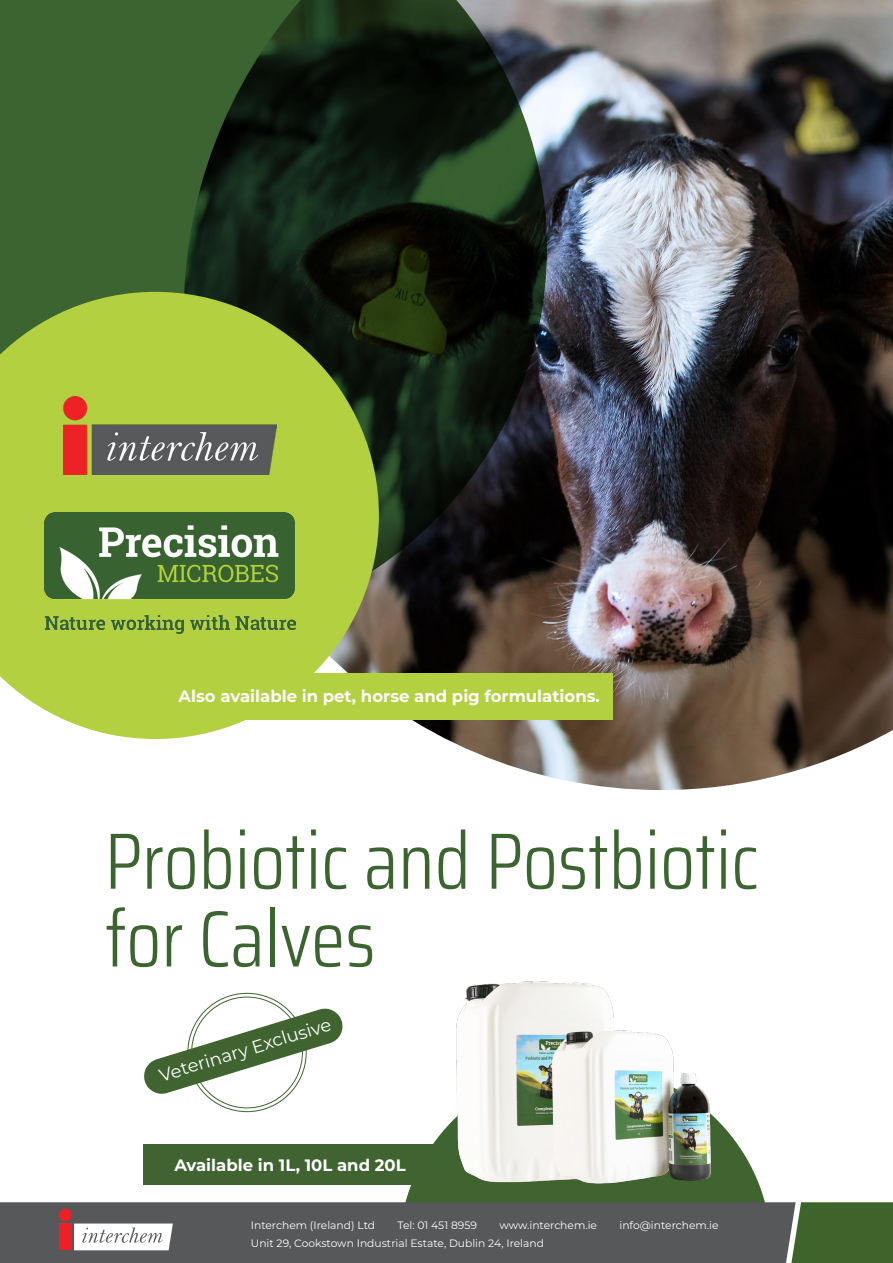
<style>
.page{position:relative;width:893px;height:1263px;background:#fff}
.page>*{position:absolute;margin:0;border:0;box-sizing:border-box;transform-origin:0 0}
.t1{font:300 79.65px "Saira Condensed";color:#3c6430}
.t2{font:18px "Montserrat";color:#fff}
.t3{font:700 16.5px "Montserrat";color:#fff}
.t4{font:10.65px "Montserrat";color:#fff}
</style>
<div class="page">
<svg style="left:399px;top:1133px;width:42px;height:69px"></svg>
<svg style="left:144px;top:1006px;width:199px;height:90px"></svg>
<img style="left:379px;top:0;width:514px;height:790px">
<svg style="left:0;top:0;width:547px;height:634px;background:#23361f"></svg>
<svg style="left:0;top:292px;width:379px;height:447px;background:#a1bb46"></svg>
<img style="left:45px;top:513px;width:251px;height:120px">
<img style="left:64px;top:396px;width:212px;height:78px">
<div style="left:0;top:1202px;width:791px;height:61px;background:#56585a"></div>
<svg style="left:791px;top:1202px;width:102px;height:61px;background:#466a35"></svg>
<div style="left:59px;top:1224px;width:12px;height:26px;background:#ee2026"></div>
<div style="left:59px;top:1208px;width:13px;height:13px;background:#ee2026;border-radius:50%"></div>
<svg style="left:74px;top:1223px;width:99px;height:27px"></svg>
<div style="left:144px;top:1145px;width:297px;height:40px;background:#3f6431"></div>
<div style="left:144px;top:673px;width:469px;height:47px;background:#b2d040"></div>
<img style="left:441px;top:981px;width:328px;height:279px">
<p class="t3" style="left:179px;top:684px;width:423px">Also available in pet, horse and pig formulations.</p>
<p class="t1" style="left:105px;top:802px;width:656px">Probiotic and Postbiotic</p>
<p class="t1" style="left:105px;top:880px;width:272px">for Calves</p>
<p class="t2" style="left:156px;top:1064px;width:180px;rotate:-17deg">Veterinary Exclusive</p>
<p class="t3" style="left:174px;top:1153px;width:233px">Available in 1L, 10L and 20L</p>
<p class="t4" style="left:251px;top:1218px;width:126px">Interchem (Ireland) Ltd</p>
<p class="t4" style="left:398px;top:1218px;width:81px">Tel: 01 451 8959</p>
<p class="t4" style="left:499px;top:1218px;width:99px">www.interchem.ie</p>
<p class="t4" style="left:619px;top:1218px;width:101px">info@interchem.ie</p>
<p class="t4" style="left:251px;top:1236px;width:295px">Unit 29, Cookstown Industrial Estate, Dublin 24, Ireland</p>
</div>
